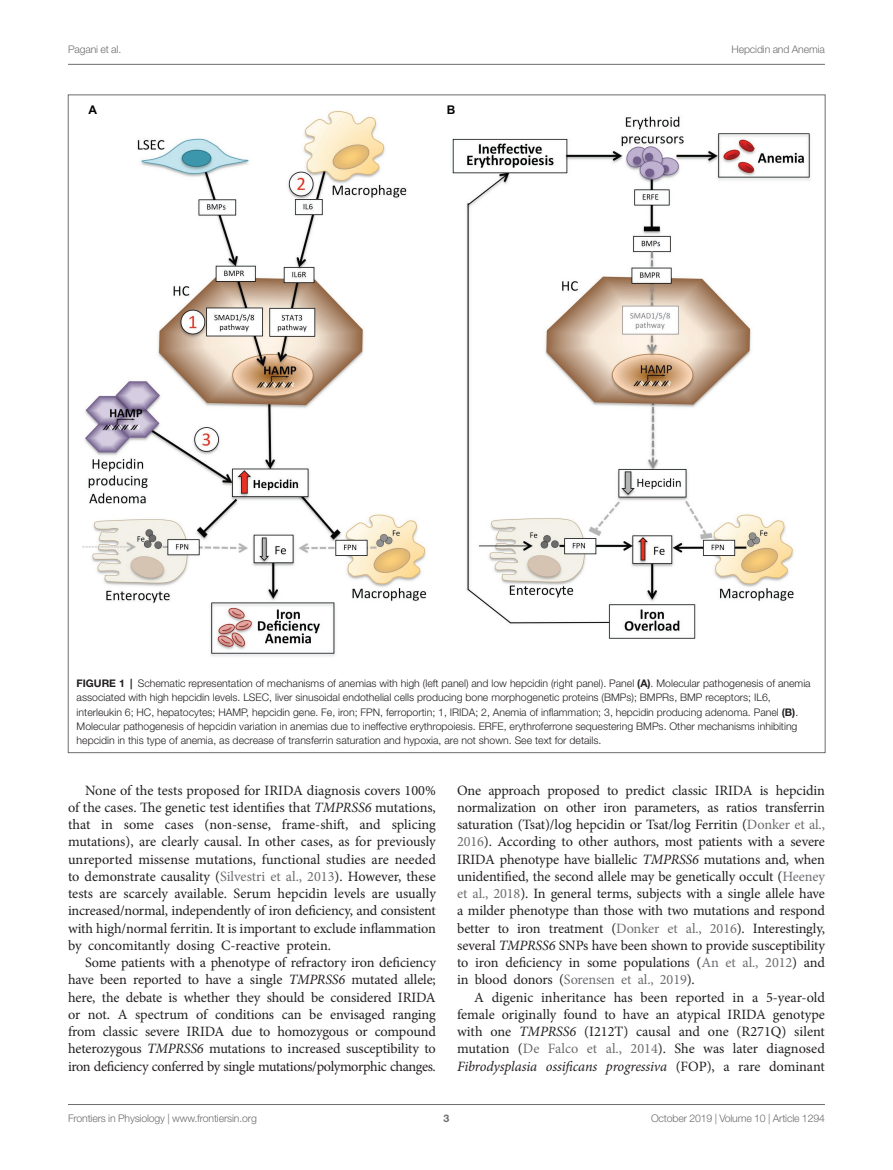
<style>
.page{position:relative;width:893px;height:1170px;background:#fff}
.page>*{position:absolute;margin:0;border:0;box-sizing:border-box;transform-origin:0 0}
.TEXT{font:14.25px/17.2px "Minion Pro";letter-spacing:-.01em;color:#231f20;text-align:justify}
.t1{font:700 12px "Arial";color:#040503}
.FIG_LEG{font:300 10.5px/14.2px "Helvetica Neue LT Std";color:#231f20}
.t2{font:300 10.5px "Helvetica Neue LT Std";letter-spacing:-.015em;color:#6c6d70}
.t3{font:700 10.5px "Helvetica Neue LT Std";color:#6c6d70}
.s1{font-weight:700}
.s2{font-style:italic}
.s3{color:#6c6d70}
</style>
<div class="page">
<hr style="left:68px;top:64px;width:757px;height:1px;background:#6c6d70">
<hr style="left:68px;top:1104px;width:757px;height:1px;background:#6c6d70">
<img style="left:82px;top:111px;width:729px;height:546px">
<p class="t2" style="left:68px;top:42px;width:55px">Pagani et al.</p>
<p class="t2" style="left:731px;top:42px;width:95px">Hepcidin and Anemia</p>
<p class="t1" style="left:88px;top:101px;width:10px">A</p>
<p class="t1" style="left:447px;top:101px;width:10px">B</p>
<p class="FIG_LEG" style="left:77px;top:676px;width:735px"><span class="s1">FIGURE 1 |</span> Schematic representation of mechanisms of anemias with high (left panel) and low hepcidin (right panel). Panel <span class="s1">(A)</span>. Molecular pathogenesis of anemia associated with high hepcidin levels. LSEC, liver sinusoidal endothelial cells producing bone morphogenetic proteins (BMPs); BMPRs, BMP receptors; IL6, interleukin 6; HC, hepatocytes; HAMP, hepcidin gene. Fe, iron; FPN, ferroportin; 1, IRIDA; 2, Anemia of inflammation; 3, hepcidin producing adenoma. Panel <span class="s1">(B)</span>.<br>Molecular pathogenesis of hepcidin variation in anemias due to ineffective erythropoiesis. ERFE, erythroferrone sequestering BMPs. Other mechanisms inhibiting hepcidin in this type of anemia, as decrease of transferrin saturation and hypoxia, are not shown. See text for details.</p>
<p class="TEXT" style="left:68px;top:781px;width:369px;text-indent:17px">None of the tests proposed for IRIDA diagnosis covers 100% of the cases. The genetic test identifies that <span class="s2">TMPRSS6</span> mutations, that in some cases (non-sense, frame-shift, and splicing mutations), are clearly causal. In other cases, as for previously unreported missense mutations, functional studies are needed to demonstrate causality (<span class="s3">Silvestri et al., 2013</span>). However, these tests are scarcely available. Serum hepcidin levels are usually increased/normal, independently of iron deficiency, and consistent with high/normal ferritin. It is important to exclude inflammation by concomitantly dosing C-reactive protein.</p>
<p class="TEXT" style="left:68px;top:953px;width:369px;text-indent:17px">Some patients with a phenotype of refractory iron deficiency have been reported to have a single <span class="s2">TMPRSS6</span> mutated allele; here, the debate is whether they should be considered IRIDA or not. A spectrum of conditions can be envisaged ranging from classic severe IRIDA due to homozygous or compound heterozygous <span class="s2">TMPRSS6</span> mutations to increased susceptibility to iron deficiency conferred by single mutations/polymorphic changes.</p>
<p class="TEXT" style="left:457px;top:781px;width:369px">One approach proposed to predict classic IRIDA is hepcidin normalization on other iron parameters, as ratios transferrin saturation (Tsat)/log hepcidin or Tsat/log Ferritin (<span class="s3">Donker et al., 2016</span>). According to other authors, most patients with a severe IRIDA phenotype have biallelic <span class="s2">TMPRSS6</span> mutations and, when unidentified, the second allele may be genetically occult (<span class="s3">Heeney et al., 2018</span>). In general terms, subjects with a single allele have a milder phenotype than those with two mutations and respond better to iron treatment (<span class="s3">Donker et al., 2016</span>). Interestingly, several <span class="s2">TMPRSS6</span> SNPs have been shown to provide susceptibility to iron deficiency in some populations (<span class="s3">An et al., 2012</span>) and in blood donors (<span class="s3">Sorensen et al., 2019</span>).</p>
<p class="TEXT" style="left:457px;top:988px;width:369px;text-indent:17px">A digenic inheritance has been reported in a 5-year-old female originally found to have an atypical IRIDA genotype with one <span class="s2">TMPRSS6</span> (I212T) causal and one (R271Q) silent mutation (<span class="s3">De Falco et al., 2014</span>). She was later diagnosed <span class="s2">Fibrodysplasia ossificans progressiva</span> (FOP), a rare dominant</p>
<p class="t2" style="left:68px;top:1111px;width:190px">Frontiers in Physiology | www.frontiersin.org</p>
<p class="t3" style="left:444px;top:1111px;width:7px">3</p>
<p class="t2" style="left:651px;top:1111px;width:175px">October 2019 | Volume 10 | Article 1294</p>
</div>
